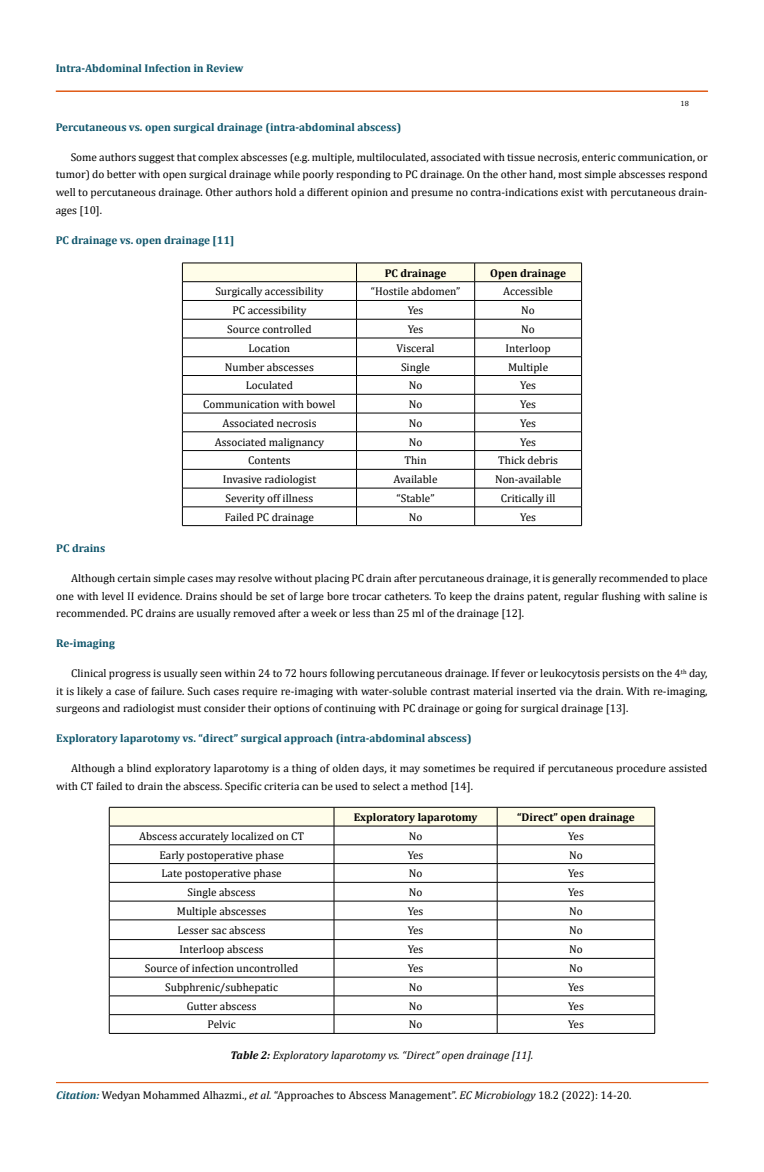
<style>
.page{position:relative;width:764px;height:1172px;background:#fff}
.page>*{position:absolute;margin:0;border:0;box-sizing:border-box;transform-origin:0 0}
.t1{font:11.25px/17.5px "Cambria";color:#000;text-align:justify}
.t2{font:700 11.25px "Cambria";color:#0e546a}
.t3{font:700 11.25px "Cambria";color:#000}
.t4{font:italic 11.25px "Cambria";color:#000}
.t5{font:7.5px "Cambria";color:#000}
.s1{font-weight:700}
.s2{font-weight:700;font-style:italic;color:#0e546a}
.s3{font-style:italic}
</style>
<div class="page">
<div style="left:56px;top:91px;width:651px;height:1px;border:1px solid #e05d1a"></div>
<div style="left:56px;top:1082px;width:652px;height:1px;border:1px solid #e05d1a"></div>
<svg style="left:109px;top:807px;width:546px;height:226px"></svg>
<hr style="left:109px;top:1033px;width:225px;height:1px;background:#000">
<hr style="left:334px;top:1033px;width:163px;height:1px;background:#000">
<hr style="left:497px;top:1033px;width:158px;height:1px;background:#000">
<svg style="left:182px;top:263px;width:400px;height:262px"></svg>
<hr style="left:182px;top:525px;width:174px;height:1px;background:#000">
<hr style="left:356px;top:525px;width:119px;height:1px;background:#000">
<hr style="left:475px;top:525px;width:107px;height:1px;background:#000">
<p class="t2" style="left:56px;top:60px;width:189px">Intra-Abdominal Infection in Review</p>
<p class="t5" style="left:680px;top:98px;width:10px">18</p>
<p class="t2" style="left:56px;top:119px;width:347px">Percutaneous vs. open surgical drainage (intra-abdominal abscess)</p>
<p class="t1" style="left:56px;top:148px;width:653px;text-indent:15px">Some authors suggest that complex abscesses (e.g. multiple, multiloculated, associated with tissue necrosis, enteric communication, or tumor) do better with open surgical drainage while poorly responding to PC drainage. On the other hand, most simple abscesses respond well to percutaneous drainage. Other authors hold a different opinion and presume no contra-indications exist with percutaneous drain&shy;ages [10].</p>
<p class="t2" style="left:56px;top:232px;width:180px">PC drainage vs. open drainage [11]</p>
<p class="t3" style="left:385px;top:265px;width:63px">PC drainage</p>
<p class="t3" style="left:490px;top:265px;width:77px">Open drainage</p>
<p class="t1" style="left:215px;top:283px;width:110px">Surgically accessibility</p>
<p class="t1" style="left:371px;top:283px;width:91px">“Hostile abdomen”</p>
<p class="t1" style="left:503px;top:283px;width:51px">Accessible</p>
<p class="t1" style="left:232px;top:301px;width:75px">PC accessibility</p>
<p class="t1" style="left:408px;top:301px;width:17px">Yes</p>
<p class="t1" style="left:521px;top:301px;width:15px">No</p>
<p class="t1" style="left:227px;top:320px;width:86px">Source controlled</p>
<p class="t1" style="left:408px;top:320px;width:17px">Yes</p>
<p class="t1" style="left:521px;top:320px;width:15px">No</p>
<p class="t1" style="left:249px;top:339px;width:43px">Location</p>
<p class="t1" style="left:396px;top:339px;width:40px">Visceral</p>
<p class="t1" style="left:505px;top:339px;width:46px">Interloop</p>
<p class="t1" style="left:225px;top:358px;width:90px">Number abscesses</p>
<p class="t1" style="left:401px;top:358px;width:31px">Single</p>
<p class="t1" style="left:508px;top:358px;width:42px">Multiple</p>
<p class="t1" style="left:246px;top:376px;width:49px">Loculated</p>
<p class="t1" style="left:409px;top:376px;width:15px">No</p>
<p class="t1" style="left:520px;top:376px;width:17px">Yes</p>
<p class="t1" style="left:203px;top:395px;width:134px">Communication with bowel</p>
<p class="t1" style="left:409px;top:395px;width:15px">No</p>
<p class="t1" style="left:520px;top:395px;width:17px">Yes</p>
<p class="t1" style="left:222px;top:414px;width:96px">Associated necrosis</p>
<p class="t1" style="left:409px;top:414px;width:15px">No</p>
<p class="t1" style="left:520px;top:414px;width:17px">Yes</p>
<p class="t1" style="left:215px;top:433px;width:111px">Associated malignancy</p>
<p class="t1" style="left:409px;top:433px;width:15px">No</p>
<p class="t1" style="left:520px;top:433px;width:17px">Yes</p>
<p class="t1" style="left:248px;top:451px;width:44px">Contents</p>
<p class="t1" style="left:404px;top:451px;width:24px">Thin</p>
<p class="t1" style="left:498px;top:451px;width:61px">Thick debris</p>
<p class="t1" style="left:223px;top:470px;width:95px">Invasive radiologist</p>
<p class="t1" style="left:394px;top:470px;width:45px">Available</p>
<p class="t1" style="left:495px;top:470px;width:68px">Non-available</p>
<p class="t1" style="left:226px;top:489px;width:89px">Severity off illness</p>
<p class="t1" style="left:396px;top:489px;width:40px">“Stable”</p>
<p class="t1" style="left:501px;top:489px;width:56px">Critically ill</p>
<p class="t1" style="left:225px;top:508px;width:90px">Failed PC drainage</p>
<p class="t1" style="left:409px;top:508px;width:15px">No</p>
<p class="t1" style="left:520px;top:508px;width:17px">Yes</p>
<p class="t2" style="left:56px;top:540px;width:50px">PC drains</p>
<p class="t1" style="left:56px;top:569px;width:653px;text-indent:15px">Although certain simple cases may resolve without placing PC drain after percutaneous drainage, it is generally recommended to place one with level II evidence. Drains should be set of large bore trocar catheters. To keep the drains patent, regular flushing with saline is recommended. PC drains are usually removed after a week or less than 25 ml of the drainage [12].</p>
<p class="t2" style="left:56px;top:635px;width:60px">Re-imaging</p>
<p class="t1" style="left:56px;top:664px;width:653px;text-indent:15px">Clinical progress is usually seen within 24 to 72 hours following percutaneous drainage. If fever or leukocytosis persists on the 4<sup>th</sup> day, it is likely a case of failure. Such cases require re-imaging with water-soluble contrast material inserted via the drain. With re-imaging, surgeons and radiologist must consider their options of continuing with PC drainage or going for surgical drainage [13].</p>
<p class="t2" style="left:56px;top:730px;width:417px">Exploratory laparotomy vs. “direct” surgical approach (intra-abdominal abscess)</p>
<p class="t1" style="left:56px;top:759px;width:653px;text-indent:15px">Although a blind exploratory laparotomy is a thing of olden days, it may sometimes be required if percutaneous procedure assisted with CT failed to drain the abscess. Specific criteria can be used to select a method [14].</p>
<p class="t3" style="left:354px;top:809px;width:125px">Exploratory laparotomy</p>
<p class="t3" style="left:517px;top:809px;width:119px">“Direct” open drainage</p>
<p class="t1" style="left:139px;top:827px;width:166px">Abscess accurately localized on CT</p>
<p class="t1" style="left:409px;top:827px;width:15px">No</p>
<p class="t1" style="left:568px;top:827px;width:17px">Yes</p>
<p class="t1" style="left:159px;top:845px;width:126px">Early postoperative phase</p>
<p class="t1" style="left:408px;top:845px;width:17px">Yes</p>
<p class="t1" style="left:569px;top:845px;width:15px">No</p>
<p class="t1" style="left:162px;top:864px;width:122px">Late postoperative phase</p>
<p class="t1" style="left:409px;top:864px;width:15px">No</p>
<p class="t1" style="left:568px;top:864px;width:17px">Yes</p>
<p class="t1" style="left:188px;top:883px;width:70px">Single abscess</p>
<p class="t1" style="left:409px;top:883px;width:15px">No</p>
<p class="t1" style="left:568px;top:883px;width:17px">Yes</p>
<p class="t1" style="left:177px;top:902px;width:91px">Multiple abscesses</p>
<p class="t1" style="left:408px;top:902px;width:17px">Yes</p>
<p class="t1" style="left:569px;top:902px;width:15px">No</p>
<p class="t1" style="left:177px;top:921px;width:90px">Lesser sac abscess</p>
<p class="t1" style="left:408px;top:921px;width:17px">Yes</p>
<p class="t1" style="left:569px;top:921px;width:15px">No</p>
<p class="t1" style="left:180px;top:940px;width:86px">Interloop abscess</p>
<p class="t1" style="left:408px;top:940px;width:17px">Yes</p>
<p class="t1" style="left:569px;top:940px;width:15px">No</p>
<p class="t1" style="left:145px;top:959px;width:155px">Source of infection uncontrolled</p>
<p class="t1" style="left:408px;top:959px;width:17px">Yes</p>
<p class="t1" style="left:569px;top:959px;width:15px">No</p>
<p class="t1" style="left:165px;top:978px;width:114px">Subphrenic/subhepatic</p>
<p class="t1" style="left:409px;top:978px;width:15px">No</p>
<p class="t1" style="left:568px;top:978px;width:17px">Yes</p>
<p class="t1" style="left:187px;top:996px;width:71px">Gutter abscess</p>
<p class="t1" style="left:409px;top:996px;width:15px">No</p>
<p class="t1" style="left:568px;top:996px;width:17px">Yes</p>
<p class="t1" style="left:207px;top:1015px;width:30px">Pelvic</p>
<p class="t1" style="left:409px;top:1015px;width:15px">No</p>
<p class="t1" style="left:568px;top:1015px;width:17px">Yes</p>
<p class="t4" style="left:231px;top:1046px;width:304px"><span class="s1">Table 2:</span> Exploratory laparotomy vs. “Direct” open drainage [11].</p>
<p class="t1" style="left:56px;top:1086px;width:577px"><span class="s2">Citation:</span> Wedyan Mohammed Alhazmi., <span class="s3">et al.</span> “Approaches to Abscess Management”. <span class="s3">EC Microbiology</span> 18.2 (2022): 14-20.</p>
</div>
